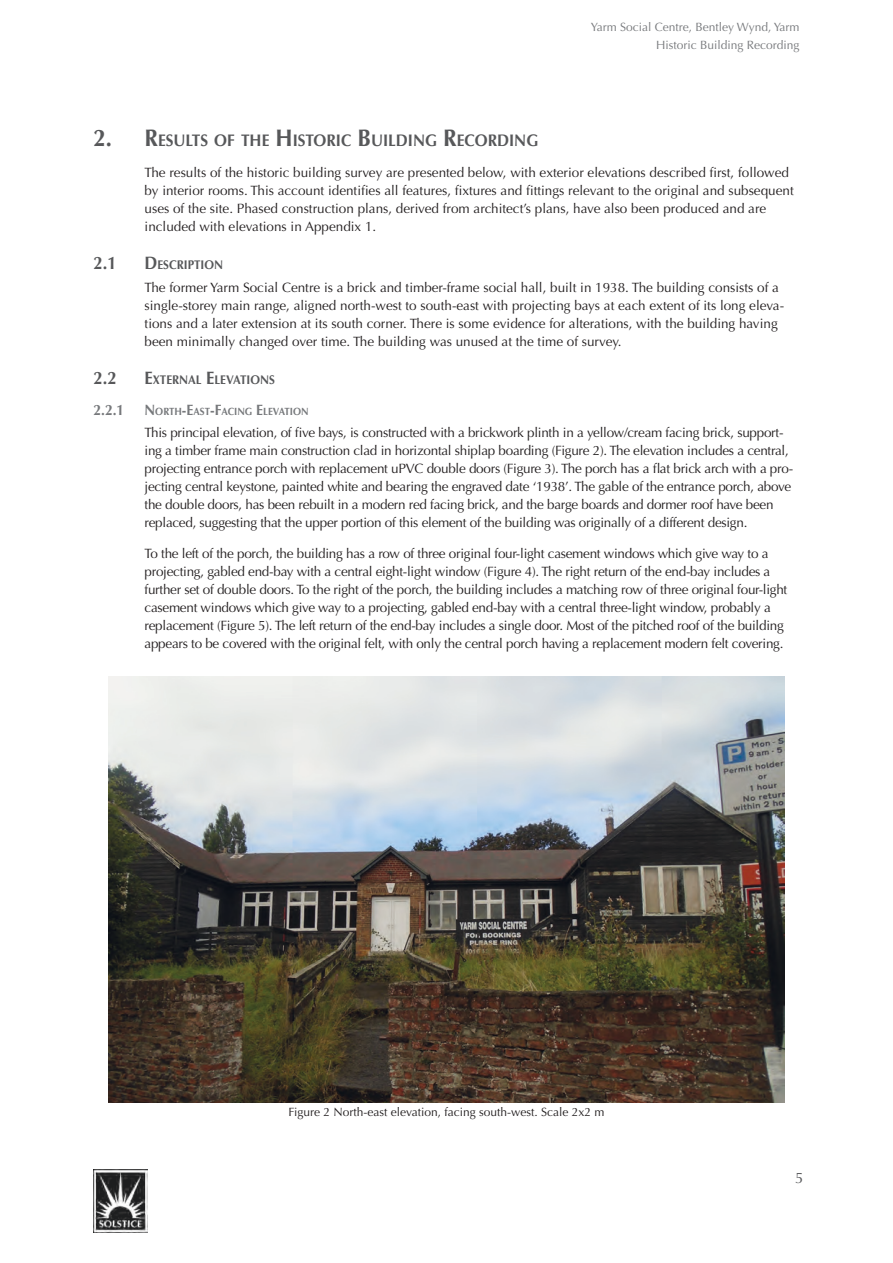
<style>
.page{position:relative;width:893px;height:1263px;background:#fff}
.page>*{position:absolute;margin:0;border:0;box-sizing:border-box;transform-origin:0 0}
.t1{font:700 18px "Optima";color:#57585a;scale:.92 1}
.t2{font:700 16.8px "Optima";color:#57585a;scale:.92 1}
.t3{font:700 15px "Optima";color:#76787b;scale:.92 1}
.t4{font:15px "Optima";color:#57585a}
.t5{font:13.5px/18px "Optima";letter-spacing:-.02em;color:#231f20}
.t6{font:13.5px/18px "Optima";color:#231f20}
.t7{font:13.5px/18px "Optima Regular 2";letter-spacing:-.015em;color:#231f20}
.t8{font:700 12.6px "Optima";color:#57585a;scale:.92 1}
.t9{font:12px/18px "Optima";color:#76787b;text-align:right}
.t10{font:12px "Optima";color:#231f20}
.t11{font:700 10.5px "Optima";color:#76787b;scale:.92 1}
.s1{font-size:24px}
.s2{font-size:18px}
.s3{font-size:15px}
.s4{font-family:"Optima"}
</style>
<div class="page">
<img style="left:108px;top:677px;width:676px;height:425px">
<img style="left:94px;top:1169px;width:53px;height:64px">
<p class="t9" style="left:591px;top:18px;width:210px">Yarm Social Centre, Bentley Wynd, Yarm<br>Historic Building Recording</p>
<p class="t2" style="left:94px;top:131px;width:485px"><span class="s1">2. R</span>ESULTS OF THE <span class="s1">H</span> ISTORIC <span class="s1">B</span> UILDING <span class="s1">R</span>ECORDING</p>
<p class="t7" style="left:145px;top:163px;width:651px">The results of the historic building survey are presented below, with exterior elevations described first, followed by interior rooms. This account identifies all features, fixtures and fittings relevant to the original and subsequent</p>
<p class="t6" style="left:145px;top:199px;width:623px">uses of the site. Phased construction plans, derived from architect’s plans, have also been produced and are included with elevations in Appendix 1.</p>
<h1 class="t1" style="left:94px;top:253px;width:27px">2.1</h1>
<p class="t8" style="left:145px;top:258px;width:87px"><span class="s2">D</span> ESCRIPTION</p>
<p class="t6" style="left:145px;top:278px;width:641px">The former Yarm Social Centre is a brick and timber-frame social hall, built in 1938. The building consists of a single-storey main range, aligned north-west to south-east with projecting bays at each extent of its long eleva&shy;tions and a later extension at its south corner. There is some evidence for alterations, with the building having been minimally changed over time. The building was unused at the time of survey.</p>
<h1 class="t1" style="left:94px;top:368px;width:27px">2.2</h1>
<p class="t8" style="left:145px;top:373px;width:143px"><span class="s2">E</span>XTERNAL <span class="s2">E</span> LEVATIONS</p>
<p class="t3" style="left:94px;top:401px;width:35px">2.2.1</p>
<p class="t11" style="left:145px;top:405px;width:180px"><span class="s3">N</span> ORTH<span class="s3">-E</span>AST<span class="s3">-F</span>ACING <span class="s3">E</span> LEVATION</p>
<p class="t7" style="left:145px;top:424px;width:640px">This principal elevation, of five bays, is constructed with a brickwork plinth in a yellow/cream facing brick, support<span class="s4">-</span></p>
<p class="t5" style="left:145px;top:442px;width:646px">ing a timber frame main construction clad in horizontal shiplap boarding (Figure 2). The elevation includes a central,</p>
<p class="t7" style="left:145px;top:460px;width:650px">projecting entrance porch with replacement uPVC double doors (Figure 3). The porch has a flat brick arch with a pro<span class="s4">-</span></p>
<p class="t5" style="left:145px;top:478px;width:648px">jecting central keystone, painted white and bearing the engraved date ‘1938’. The gable of the entrance porch, above the double doors, has been rebuilt in a modern red facing brick, and the barge boards and dormer roof have been replaced, suggesting that the upper portion of this element of the building was originally of a different design.</p>
<p class="t5" style="left:145px;top:545px;width:644px">To the left of the porch, the building has a row of three original four-light casement windows which give way to a projecting, gabled end-bay with a central eight-light window (Figure 4). The right return of the end-bay includes a further set of double doors. To the right of the porch, the building includes a matching row of three original four-light casement windows which give way to a projecting, gabled end-bay with a central three-light window, probably a replacement (Figure 5). The left return of the end-bay includes a single door. Most of the pitched roof of the building appears to be covered with the original felt, with only the central porch having a replacement modern felt covering.</p>
<p class="t10" style="left:288px;top:1105px;width:318px">Figure 2 North-east elevation, facing south-west. Scale 2x2 m</p>
<p class="t4" style="left:795px;top:1169px;width:10px">5</p>
</div>
